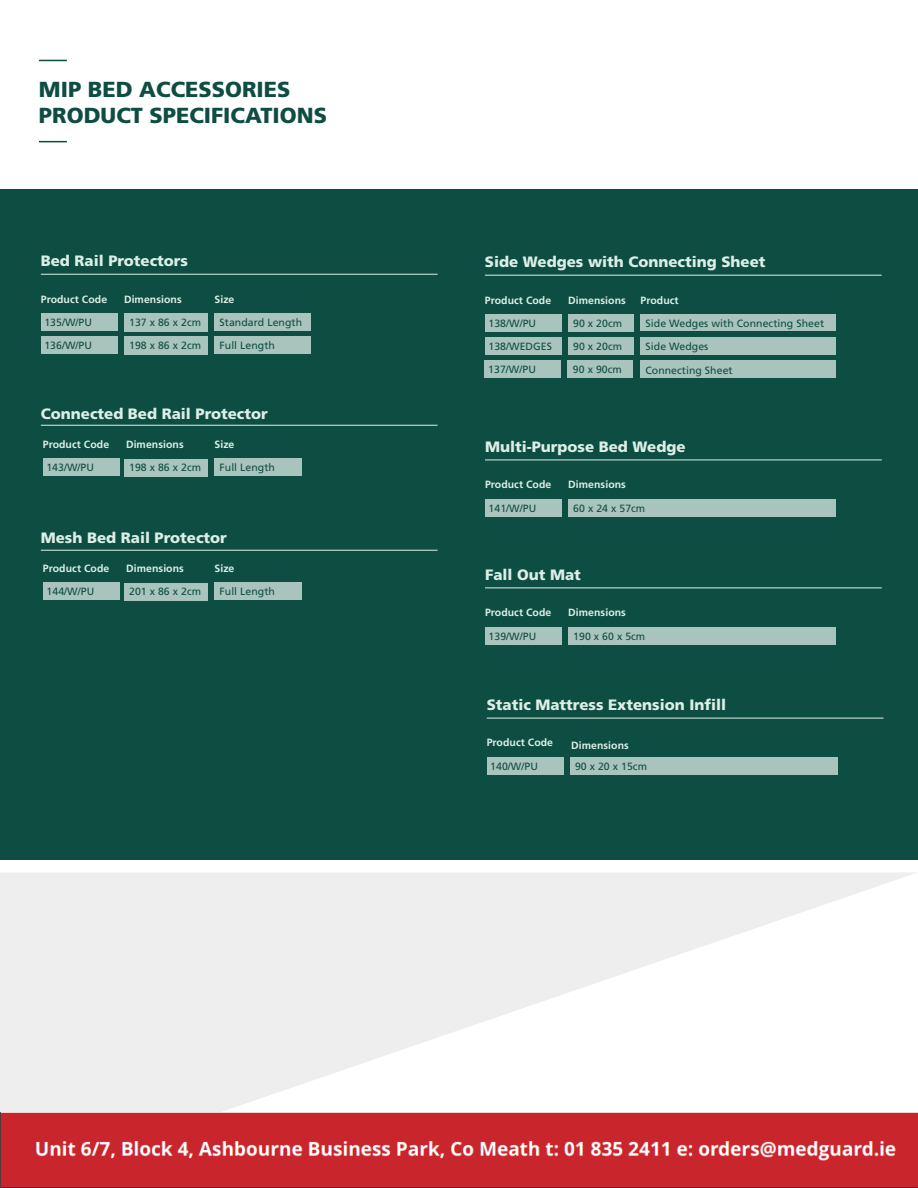
<style>
.page{position:relative;width:918px;height:1188px;background:#fff}
.page>*{position:absolute;margin:0;border:0;box-sizing:border-box;transform-origin:0 0}
.t1{font:900 21.75px/26.1px "Frutiger LT Std";color:#0e4d42}
.t2{font:900 15px "Frutiger LT Std";color:#dcefe6}
.t3{font:10.5px/22.6px "Frutiger LT Std";letter-spacing:.005em;color:#0e4d42}
.t4{font:700 10.5px "Frutiger LT Std";letter-spacing:.005em;color:#dcefe6}
</style>
<div class="page">
<div style="left:0;top:189px;width:918px;height:670px;background:#0e4d42"></div>
<svg style="left:39px;top:60px;width:28px;height:1px"></svg>
<svg style="left:39px;top:141px;width:28px;height:1px"></svg>
<hr style="left:41px;top:550px;width:397px;height:1px;background:#dcefe6">
<svg style="left:0;top:872px;width:916px;height:240px;fill:#edeeed"></svg>
<div style="left:43px;top:583px;width:77px;height:17px;background:#a9c4bc"></div>
<div style="left:214px;top:583px;width:88px;height:17px;background:#a9c4bc"></div>
<hr style="left:41px;top:425px;width:397px;height:1px;background:#dcefe6">
<hr style="left:41px;top:274px;width:397px;height:1px;background:#dcefe6">
<div style="left:41px;top:336px;width:76px;height:18px;background:#a9c4bc"></div>
<div style="left:41px;top:313px;width:76px;height:18px;background:#a9c4bc"></div>
<div style="left:124px;top:313px;width:84px;height:19px;background:#a9c4bc"></div>
<div style="left:124px;top:336px;width:84px;height:19px;background:#a9c4bc"></div>
<div style="left:214px;top:313px;width:96px;height:18px;background:#a9c4bc"></div>
<div style="left:214px;top:336px;width:96px;height:18px;background:#a9c4bc"></div>
<div style="left:43px;top:459px;width:76px;height:17px;background:#a9c4bc"></div>
<div style="left:214px;top:459px;width:88px;height:17px;background:#a9c4bc"></div>
<div style="left:641px;top:314px;width:195px;height:17px;background:#a9c4bc"></div>
<div style="left:485px;top:314px;width:77px;height:18px;background:#a9c4bc"></div>
<div style="left:568px;top:314px;width:65px;height:18px;background:#a9c4bc"></div>
<hr style="left:485px;top:275px;width:397px;height:1px;background:#dcefe6">
<div style="left:485px;top:337px;width:77px;height:18px;background:#a9c4bc"></div>
<div style="left:568px;top:337px;width:65px;height:18px;background:#a9c4bc"></div>
<div style="left:641px;top:337px;width:195px;height:18px;background:#a9c4bc"></div>
<div style="left:485px;top:361px;width:76px;height:17px;background:#a9c4bc"></div>
<div style="left:568px;top:361px;width:65px;height:17px;background:#a9c4bc"></div>
<div style="left:640px;top:360px;width:196px;height:18px;background:#a9c4bc"></div>
<div style="left:485px;top:499px;width:77px;height:18px;background:#a9c4bc"></div>
<div style="left:568px;top:499px;width:268px;height:18px;background:#a9c4bc"></div>
<hr style="left:485px;top:460px;width:397px;height:1px;background:#dcefe6">
<div style="left:485px;top:627px;width:77px;height:18px;background:#a9c4bc"></div>
<div style="left:568px;top:627px;width:268px;height:18px;background:#a9c4bc"></div>
<hr style="left:485px;top:588px;width:397px;height:1px;background:#dcefe6">
<div style="left:487px;top:757px;width:76px;height:18px;background:#a9c4bc"></div>
<div style="left:570px;top:757px;width:268px;height:18px;background:#a9c4bc"></div>
<hr style="left:487px;top:718px;width:397px;height:1px;background:#dcefe6">
<div style="left:124px;top:459px;width:84px;height:17px;background:#a9c4bc"></div>
<div style="left:124px;top:583px;width:84px;height:17px;background:#a9c4bc"></div>
<img style="left:0;top:1112px;width:918px;height:76px">
<h1 class="t1" style="left:39px;top:76px;width:290px">MIP BED ACCESSORIES<br>PRODUCT SPECIFICATIONS</h1>
<h2 class="t2" style="left:41px;top:252px;width:149px">Bed Rail Protectors</h2>
<p class="t4" style="left:41px;top:293px;width:68px">Product Code</p>
<p class="t4" style="left:124px;top:293px;width:59px">Dimensions</p>
<p class="t3" style="left:44px;top:311px;width:49px">135/W/PU</p>
<p class="t3" style="left:129px;top:311px;width:74px">137 x 86 x 2cm<br>198 x 86 x 2cm</p>
<p class="t3" style="left:44px;top:334px;width:49px">136/W/PU</p>
<p class="t4" style="left:214px;top:293px;width:22px">Size</p>
<p class="t3" style="left:220px;top:311px;width:84px">Standard Length<br>Full Length</p>
<h2 class="t2" style="left:41px;top:405px;width:228px">Connected Bed Rail Protector</h2>
<p class="t4" style="left:43px;top:438px;width:68px">Product Code</p>
<p class="t4" style="left:126px;top:438px;width:59px">Dimensions</p>
<p class="t3" style="left:46px;top:456px;width:49px">143/W/PU</p>
<p class="t3" style="left:129px;top:456px;width:74px">198 x 86 x 2cm</p>
<p class="t4" style="left:214px;top:438px;width:22px">Size</p>
<p class="t3" style="left:220px;top:456px;width:57px">Full Length</p>
<h2 class="t2" style="left:41px;top:529px;width:188px">Mesh Bed Rail Protector</h2>
<p class="t4" style="left:43px;top:562px;width:68px">Product Code</p>
<p class="t4" style="left:126px;top:562px;width:59px">Dimensions</p>
<p class="t3" style="left:47px;top:580px;width:49px">144/W/PU</p>
<p class="t4" style="left:214px;top:562px;width:22px">Size</p>
<p class="t3" style="left:220px;top:580px;width:57px">Full Length</p>
<p class="t3" style="left:129px;top:580px;width:74px">201 x 86 x 2cm</p>
<h2 class="t2" style="left:485px;top:253px;width:282px">Side Wedges with Connecting Sheet</h2>
<p class="t4" style="left:485px;top:294px;width:68px">Product Code</p>
<p class="t4" style="left:568px;top:294px;width:59px">Dimensions</p>
<p class="t4" style="left:641px;top:294px;width:40px">Product</p>
<p class="t3" style="left:646px;top:312px;width:180px">Side Wedges with Connecting Sheet</p>
<p class="t3" style="left:488px;top:335px;width:65px">138/WEDGES</p>
<p class="t3" style="left:573px;top:335px;width:50px">90 x 20cm</p>
<p class="t3" style="left:646px;top:335px;width:64px">Side Wedges</p>
<p class="t3" style="left:488px;top:358px;width:49px">137/W/PU</p>
<p class="t3" style="left:573px;top:358px;width:50px">90 x 90cm</p>
<p class="t3" style="left:645px;top:359px;width:89px">Connecting Sheet</p>
<p class="t3" style="left:488px;top:312px;width:49px">138/W/PU</p>
<p class="t3" style="left:573px;top:312px;width:50px">90 x 20cm</p>
<h2 class="t2" style="left:485px;top:438px;width:202px">Multi-Purpose Bed Wedge</h2>
<p class="t4" style="left:485px;top:479px;width:68px">Product Code</p>
<p class="t4" style="left:568px;top:479px;width:59px">Dimensions</p>
<p class="t3" style="left:489px;top:497px;width:49px">141/W/PU</p>
<p class="t3" style="left:573px;top:497px;width:74px">60 x 24 x 57cm</p>
<h2 class="t2" style="left:485px;top:566px;width:97px">Fall Out Mat</h2>
<p class="t4" style="left:485px;top:606px;width:68px">Product Code</p>
<p class="t4" style="left:568px;top:606px;width:59px">Dimensions</p>
<p class="t3" style="left:489px;top:625px;width:49px">139/W/PU</p>
<p class="t3" style="left:573px;top:625px;width:74px">190 x 60 x 5cm</p>
<h2 class="t2" style="left:487px;top:696px;width:241px">Static Mattress Extension Infill</h2>
<p class="t4" style="left:487px;top:737px;width:68px">Product Code</p>
<p class="t4" style="left:571px;top:739px;width:59px">Dimensions</p>
<p class="t3" style="left:490px;top:755px;width:49px">140/W/PU</p>
<p class="t3" style="left:575px;top:755px;width:74px">90 x 20 x 15cm</p>
</div>
